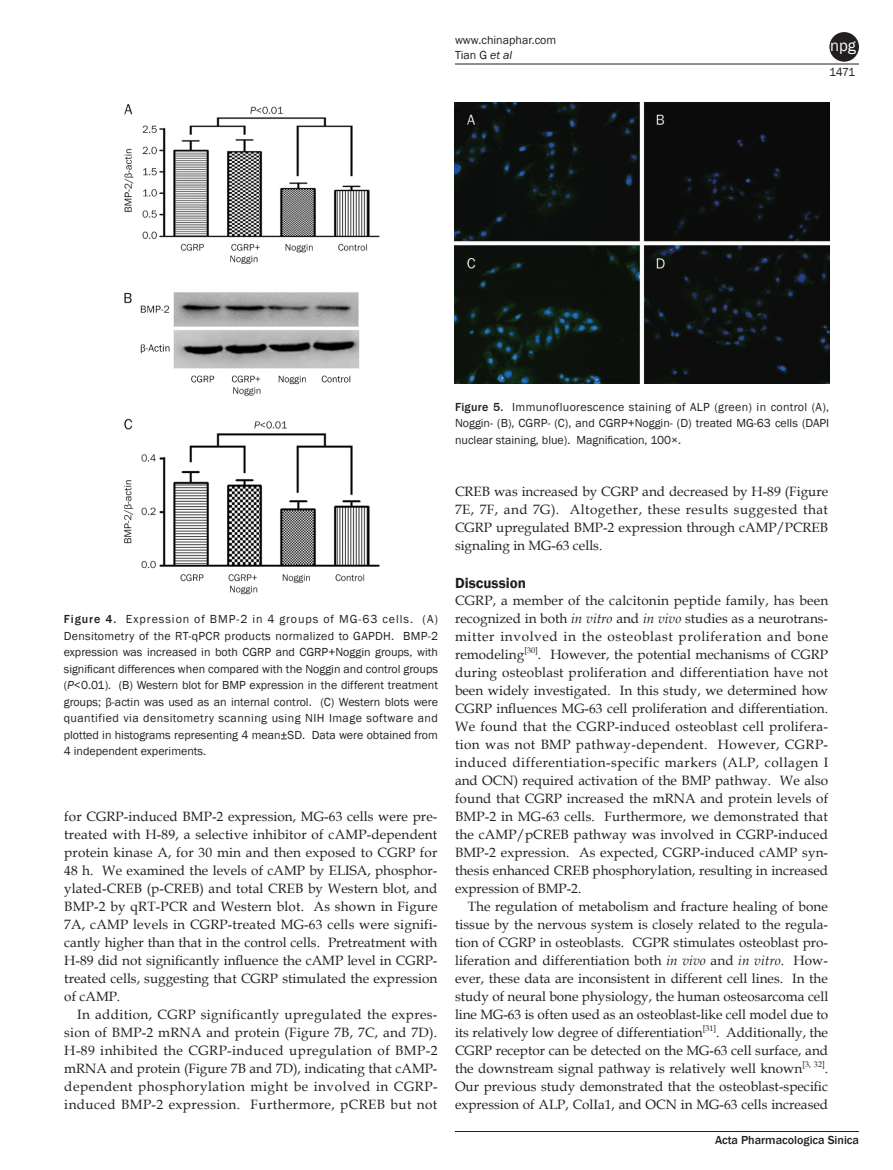
<style>
.page{position:relative;width:893px;height:1170px;background:#fff}
.page>*{position:absolute;margin:0;border:0;box-sizing:border-box;transform-origin:0 0}
.t1{font:16.5px "Franklin Gothic";color:#fff}
.一级标题{font:600 15px "Franklin Gothic";color:#231f20}
.无段头空英文正文{font:13.5px/18px "Book Antiqua 2";color:#231f20;text-align:justify}
.英文正文{font:13.5px/18px "Book Antiqua 2";color:#231f20;text-align:justify}
.图表注{font:12px/16.5px "Franklin Gothic Book 2";color:#231f20;text-align:justify}
.t2{font:12px/15px "Franklin Gothic";color:#231f20}
.t3{font:500 12px "Franklin Gothic";color:#231f20}
.s1{font-family:"Franklin Gothic Book Italic 2"}
.s2{font-family:"Franklin Gothic";font-weight:500}
.s3{font-family:"Franklin Gothic"}
.s4{font-family:"Franklin Gothic";font-style:italic}
.s5{font-family:"Book Antiqua"}
.s6{font-family:"Book Antiqua";font-style:italic}
</style>
<div class="page">
<hr style="left:455px;top:64px;width:404px;height:1px;background:#231f20">
<hr style="left:455px;top:1131px;width:404px;height:1px;background:#231f20">
<div style="left:829px;top:32px;width:30px;height:30px;background:#231f20;border-radius:50%"></div>
<img style="left:124px;top:104px;width:256px;height:491px">
<img style="left:455px;top:102px;width:374px;height:281px">
<p class="t2" style="left:455px;top:32px;width:103px">www.chinaphar.com<br>Tian G <span class="s1">et al</span></p>
<p class="t1" style="left:830px;top:35px;width:27px">npg</p>
<p class="t2" style="left:829px;top:65px;width:27px">1471</p>
<p class="图表注" style="left:64px;top:611px;width:376px"><span class="s2">Figure 4.</span> Expression of BMP-2 in 4 groups of MG-63 cells. (A)<br>Densitometry of the RT-qPCR products normalized to GAPDH. BMP-2 <span class="s3">expression was increased in both CGRP and CGRP+Noggin groups, with </span>significant differences when compared with the Noggin and control groups <span class="s3">(</span><span class="s4">P</span><span class="s3">&lt;0.01). (B) Western blot for BMP expression in the different treatment </span>groups; β-actin was used as an internal control. (C) Western blots were <span class="s3">quantified via densitometry scanning using NIH Image software and </span>plotted in histograms representing 4 mean±SD. Data were obtained from <span class="s3">4 independent experiments.</span></p>
<p class="无段头空英文正文" style="left:64px;top:806px;width:375px">for CGRP-induced BMP-2 expression, MG-63 cells were pre&shy;treated with H-89, a selective inhibitor of cAMP-dependent protein kinase A, for 30 min and then exposed to CGRP for 48 h. We examined the levels of cAMP by ELISA, phosphor&shy;ylated-CREB (p-CREB) and total CREB by Western blot, and BMP-2 by qRT-PCR and Western blot. As shown in Figure 7A, cAMP levels in CGRP-treated MG-63 cells were signifi&shy;cantly higher than that in the control cells. Pretreatment with <span class="s5">H-89 did not significantly influence the cAMP level in CGRP&shy;</span>treated cells, suggesting that CGRP stimulated the expression of cAMP.</p>
<p class="英文正文" style="left:64px;top:1004px;width:375px;text-indent:13px">In addition, CGRP significantly upregulated the expres&shy;sion of BMP-2 mRNA and protein (Figure 7B, 7C, and 7D).<br>H-89 inhibited the CGRP-induced upregulation of BMP-2 mRNA and protein (Figure 7B and 7D), indicating that cAMP&shy;dependent phosphorylation might be involved in CGRP&shy;induced BMP-2 expression. Furthermore, pCREB but not</p>
<p class="图表注" style="left:455px;top:398px;width:376px"><span class="s2">Figure 5.</span> <span class="s3">Immunofluorescence staining of ALP (green) in control (A), </span>Noggin- (B), CGRP- (C), and CGRP+Noggin- (D) treated MG-63 cells (DAPI nuclear staining, blue). Magnification, 100×.</p>
<p class="英文正文" style="left:455px;top:482px;width:375px">CREB was increased by CGRP and decreased by H-89 (Figure 7E, 7F, and 7G). Altogether, these results suggested that CGRP upregulated BMP-2 expression through cAMP/PCREB signaling in MG-63 cells.</p>
<p class="一级标题" style="left:455px;top:573px;width:73px">Discussion</p>
<p class="无段头空英文正文" style="left:455px;top:590px;width:375px">CGRP, a member of the calcitonin peptide family, has been recognized in both <span class="s6">in vitro</span> and <span class="s6">in vivo</span> studies as a neurotrans&shy;mitter involved in the osteoblast proliferation and bone remodeling<sup>[30]</sup>. However, the potential mechanisms of CGRP during osteoblast proliferation and differentiation have not been widely investigated. In this study, we determined how <span class="s5">CGRP influences MG-63 cell proliferation and differentiation.<br></span>We found that the CGRP-induced osteoblast cell prolifera&shy;tion was not BMP pathway-dependent. However, CGRP&shy;induced differentiation-specific markers (ALP, collagen I and OCN) required activation of the BMP pathway. We also found that CGRP increased the mRNA and protein levels of BMP-2 in MG-63 cells. Furthermore, we demonstrated that the cAMP/pCREB pathway was involved in CGRP-induced BMP-2 expression. As expected, CGRP-induced cAMP syn&shy;thesis enhanced CREB phosphorylation, resulting in increased expression of BMP-2.</p>
<p class="英文正文" style="left:455px;top:896px;width:375px;text-indent:13px">The regulation of metabolism and fracture healing of bone tissue by the nervous system is closely related to the regula&shy;tion of CGRP in osteoblasts. CGPR stimulates osteoblast pro&shy;liferation and differentiation both <span class="s6">in vivo</span> and <span class="s6">in vitro</span>. How&shy;ever, these data are inconsistent in different cell lines. In the study of neural bone physiology, the human osteosarcoma cell line MG-63 is often used as an osteoblast-like cell model due to its relatively low degree of differentiation<sup>[31]</sup>. Additionally, the CGRP receptor can be detected on the MG-63 cell surface, and the downstream signal pathway is relatively well known<sup>[3,</sup> <sup>32]</sup>.<br><span class="s5">Our previous study demonstrated that the osteoblast-specific </span>expression of ALP, ColIa1, and OCN in MG-63 cells increased</p>
<p class="t3" style="left:715px;top:1132px;width:145px">Acta Pharmacologica Sinica</p>
</div>
